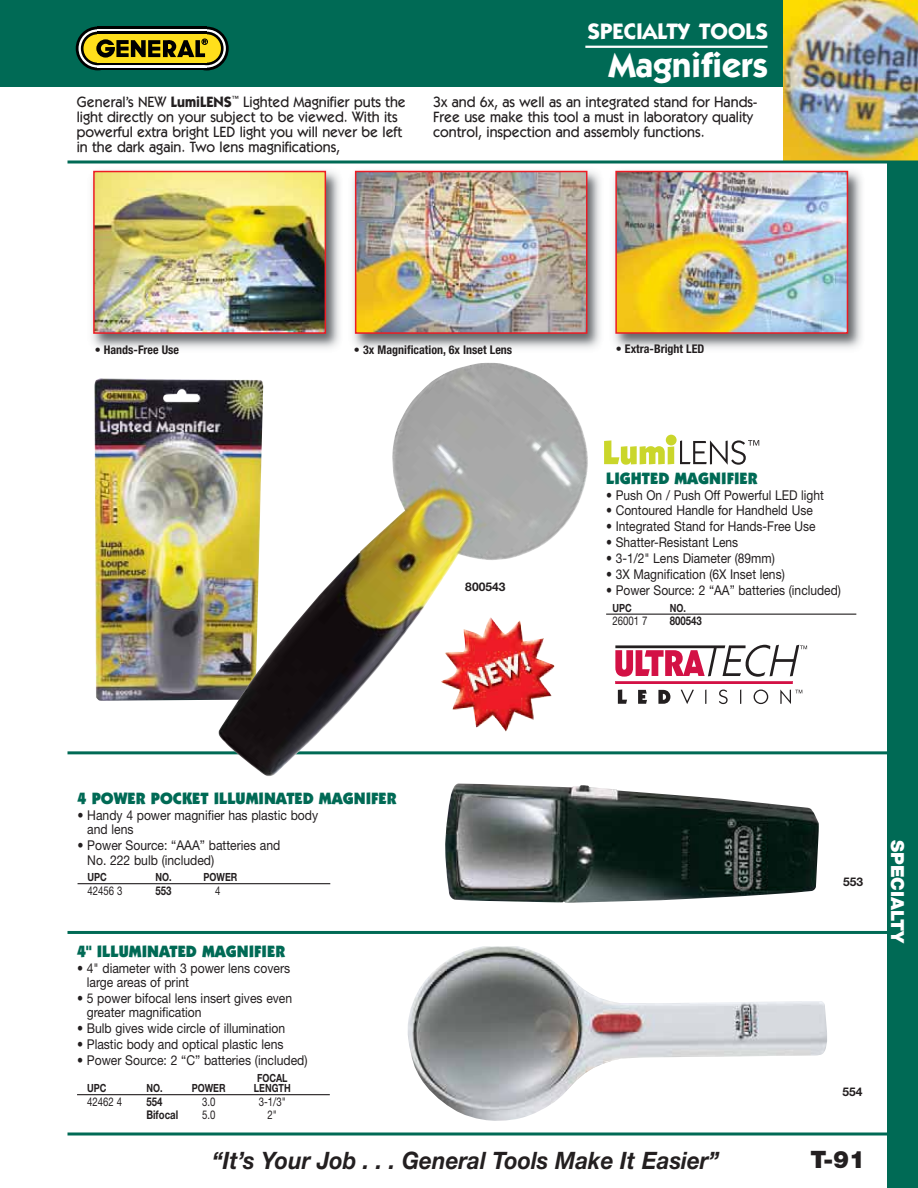
<style>
.page{position:relative;width:918px;height:1188px;background:#fff}
.page>*{position:absolute;margin:0;border:0;box-sizing:border-box;transform-origin:0 0}
.t1{font:700 34.5px "Itc Kabel";color:#fff}
.t2{font:italic 700 24px "Helvetica Neue";color:#231f20;scale:.93 1}
.t3{font:900 24px "Helvetica Neue";color:#231f20}
.t4{font:700 22.5px "Itc Kabel";color:#fff}
.t5{font:900 18px "Helvetica Neue";color:#fff}
.t6{font:900 16.5px "Itc Kabel";color:#006a55}
.t7{font:500 15px/15px "Itc Kabel";color:#231f20;scale:.95 1}
.t8{font:13.5px/14.4px "Helvetica Neue";color:#231f20;scale:.9 1}
.t9{font:13.5px "Helvetica Neue";color:#231f20;scale:.89 1}
.t10{font:700 condensed 12px "Helvetica Neue";color:#231f20}
.t11{font:12px "Helvetica Neue";color:#231f20;scale:.8 1}
.t12{font:700 12px "Helvetica Neue";color:#231f20;scale:.8 1}
.t13{font:700 12px "Helvetica Neue";color:#231f20}
.t14{font:700 11.25px "Helvetica Neue";color:#231f20;scale:.8 1}
.s1{font-weight:700}
</style>
<div class="page">
<img style="left:94px;top:379px;width:124px;height:322px">
<div style="left:888px;top:162px;width:30px;height:1026px;background:#006a55"></div>
<div style="left:0;top:0;width:783px;height:87px;background:#006a55"></div>
<svg style="left:76px;top:27px;width:44px;height:43px"></svg>
<svg style="left:185px;top:27px;width:44px;height:43px"></svg>
<div style="left:98px;top:27px;width:109px;height:43px;background:#000"></div>
<svg style="left:79px;top:29px;width:38px;height:39px"></svg>
<svg style="left:188px;top:29px;width:38px;height:39px"></svg>
<svg style="left:98px;top:29px;width:109px;height:39px"></svg>
<div style="left:81px;top:32px;width:33px;height:33px;background:#000;border-radius:50%"></div>
<svg style="left:190px;top:32px;width:34px;height:33px"></svg>
<div style="left:98px;top:32px;width:109px;height:33px;background:#000"></div>
<div style="left:83px;top:34px;width:29px;height:29px;background:#ffdf1b;border-radius:50%"></div>
<div style="left:98px;top:34px;width:109px;height:29px;background:#ffdf1b"></div>
<div style="left:193px;top:34px;width:28px;height:29px;background:#ffdf1b;border-radius:50%"></div>
<svg style="left:96px;top:39px;width:19px;height:19px"></svg>
<div style="left:101px;top:44px;width:9px;height:9px;background:#ffdf1b;border-radius:50%"></div>
<svg style="left:105px;top:39px;width:103px;height:18px"></svg>
<hr style="left:585px;top:46px;width:183px;height:2px;background:#fff">
<hr style="left:68px;top:751px;width:823px;height:3px;background:#006a55">
<img style="left:783px;top:0;width:135px;height:160px">
<svg style="left:68px;top:160px;width:850px;height:4px;background:#3d8c79"></svg>
<svg style="left:68px;top:1132px;width:820px;height:4px;background:#3f8e7e"></svg>
<img style="left:218px;top:362px;width:373px;height:414px">
<img style="left:352px;top:170px;width:510px;height:179px">
<img style="left:358px;top:174px;width:226px;height:157px">
<div style="left:355px;top:171px;width:232px;height:163px;border:2px solid #ed1c24"></div>
<img style="left:618px;top:174px;width:227px;height:157px">
<div style="left:615px;top:171px;width:233px;height:163px;border:2px solid #ed1c24"></div>
<img style="left:91px;top:170px;width:249px;height:179px">
<img style="left:96px;top:174px;width:227px;height:157px">
<div style="left:93px;top:171px;width:233px;height:163px;border:2px solid #ed1c24"></div>
<svg style="left:604px;top:440px;width:70px;height:25px"></svg>
<svg style="left:680px;top:440px;width:79px;height:25px"></svg>
<div style="left:666px;top:435px;width:11px;height:10px;background:#cad62b;border-radius:50%"></div>
<img style="left:617px;top:689px;width:186px;height:16px">
<svg style="left:615px;top:645px;width:192px;height:39px"></svg>
<svg style="left:618px;top:690px;width:9px;height:14px"></svg>
<svg style="left:638px;top:690px;width:9px;height:14px"></svg>
<svg style="left:658px;top:690px;width:12px;height:14px"></svg>
<svg style="left:681px;top:690px;width:13px;height:14px"></svg>
<svg style="left:705px;top:690px;width:1px;height:14px"></svg>
<svg style="left:719px;top:690px;width:9px;height:14px"></svg>
<svg style="left:740px;top:690px;width:1px;height:14px"></svg>
<svg style="left:754px;top:690px;width:14px;height:14px"></svg>
<svg style="left:780px;top:690px;width:22px;height:14px"></svg>
<hr style="left:606px;top:614px;width:250px;height:1px;background:#231f20">
<hr style="left:68px;top:931px;width:821px;height:3px;background:#006a55">
<hr style="left:78px;top:883px;width:252px;height:1px;background:#231f20">
<img style="left:445px;top:784px;width:374px;height:119px">
<img style="left:408px;top:946px;width:419px;height:175px">
<hr style="left:77px;top:1094px;width:253px;height:1px;background:#231f20">
<img style="left:441px;top:617px;width:114px;height:115px">
<h3 class="t4" style="left:588px;top:23px;width:182px">SPECIALTY TOOLS</h3>
<h1 class="t1" style="left:609px;top:52px;width:161px">Magnifiers</h1>
<p class="t7" style="left:77px;top:95px;width:348px">General’s NEW <span class="s1">LumiLENS</span><sup>™</sup> Lighted Magnifier puts the light directly on your subject to be viewed. With its powerful extra bright LED light you will never be left in the dark again. Two lens magnifications,</p>
<p class="t7" style="left:433px;top:95px;width:343px">3x and 6x, as well as an integrated stand for Hands-<br>Free use make this tool a must in laboratory quality control, inspection and assembly functions.</p>
<p class="t10" style="left:95px;top:345px;width:86px">• Hands-Free Use</p>
<p class="t10" style="left:354px;top:346px;width:160px">• 3x Magnification, 6x Inset Lens</p>
<p class="t10" style="left:616px;top:345px;width:90px">• Extra-Bright LED</p>
<p class="t13" style="left:465px;top:582px;width:42px">800543</p>
<p class="t6" style="left:606px;top:472px;width:153px">LIGHTED MAGNIFIER</p>
<p class="t9" style="left:606px;top:490px;width:246px">• Push On / Push Off Powerful LED light</p>
<p class="t9" style="left:606px;top:506px;width:234px">• Contoured Handle for Handheld Use</p>
<p class="t9" style="left:606px;top:522px;width:237px">• Integrated Stand for Hands-Free Use</p>
<p class="t9" style="left:606px;top:538px;width:150px">• Shatter-Resistant Lens</p>
<p class="t9" style="left:606px;top:554px;width:191px">• 3-1/2" Lens Diameter (89mm)</p>
<p class="t9" style="left:606px;top:569px;width:202px">• 3X Magnification (6X Inset lens)</p>
<p class="t9" style="left:606px;top:585px;width:265px">• Power Source: 2 “AA” batteries (included)</p>
<p class="t14" style="left:613px;top:604px;width:26px">UPC</p>
<p class="t14" style="left:670px;top:604px;width:22px">NO.</p>
<p class="t11" style="left:613px;top:616px;width:45px">26001 7</p>
<p class="t12" style="left:670px;top:616px;width:42px">800543</p>
<p class="t6" style="left:78px;top:792px;width:321px">4 POWER POCKET ILLUMINATED MAGNIFER</p>
<p class="t8" style="left:87px;top:809px;width:258px;text-indent:-10px">• Handy 4 power magnifier has plastic body and lens</p>
<p class="t8" style="left:87px;top:839px;width:216px;text-indent:-10px">• Power Source: “AAA” batteries and<br>No. 222 bulb (included)</p>
<p class="t14" style="left:88px;top:873px;width:26px">UPC</p>
<p class="t14" style="left:156px;top:873px;width:22px">NO.</p>
<p class="t14" style="left:204px;top:873px;width:44px">POWER</p>
<p class="t11" style="left:88px;top:886px;width:45px">42456 3</p>
<p class="t12" style="left:156px;top:886px;width:22px">553</p>
<p class="t11" style="left:215px;top:886px;width:8px">4</p>
<p class="t6" style="left:77px;top:945px;width:210px">4" ILLUMINATED MAGNIFIER</p>
<p class="t8" style="left:87px;top:962px;width:227px;text-indent:-10px">• 4" diameter with 3 power lens covers large areas of print</p>
<p class="t8" style="left:87px;top:992px;width:230px;text-indent:-10px">• 5 power bifocal lens insert gives even greater magnification</p>
<p class="t8" style="left:77px;top:1023px;width:233px">• Bulb gives wide circle of illumination</p>
<p class="t8" style="left:77px;top:1038px;width:231px">• Plastic body and optical plastic lens</p>
<p class="t8" style="left:77px;top:1054px;width:258px">• Power Source: 2 “C” batteries (included)</p>
<p class="t14" style="left:257px;top:1074px;width:40px">FOCAL</p>
<p class="t14" style="left:87px;top:1084px;width:26px">UPC</p>
<p class="t14" style="left:146px;top:1084px;width:22px">NO.</p>
<p class="t14" style="left:192px;top:1084px;width:44px">POWER</p>
<p class="t14" style="left:254px;top:1084px;width:48px">LENGTH</p>
<p class="t11" style="left:87px;top:1097px;width:45px">42462 4</p>
<p class="t12" style="left:146px;top:1097px;width:22px">554</p>
<p class="t11" style="left:202px;top:1097px;width:18px">3.0</p>
<p class="t11" style="left:259px;top:1097px;width:35px">3-1/3"</p>
<p class="t12" style="left:146px;top:1110px;width:41px">Bifocal</p>
<p class="t11" style="left:202px;top:1110px;width:18px">5.0</p>
<p class="t11" style="left:268px;top:1110px;width:13px">2"</p>
<p class="t13" style="left:843px;top:877px;width:22px">553</p>
<p class="t13" style="left:842px;top:1087px;width:22px">554</p>
<h2 class="t2" style="left:212px;top:1152px;width:547px">“It’s Your Job . . . General Tools Make It Easier”</h2>
<h2 class="t3" style="left:811px;top:1150px;width:56px">T-91</h2>
<h3 class="t5" style="left:904px;top:840px;width:105px;rotate:90deg">SPECIALTY</h3>
</div>
